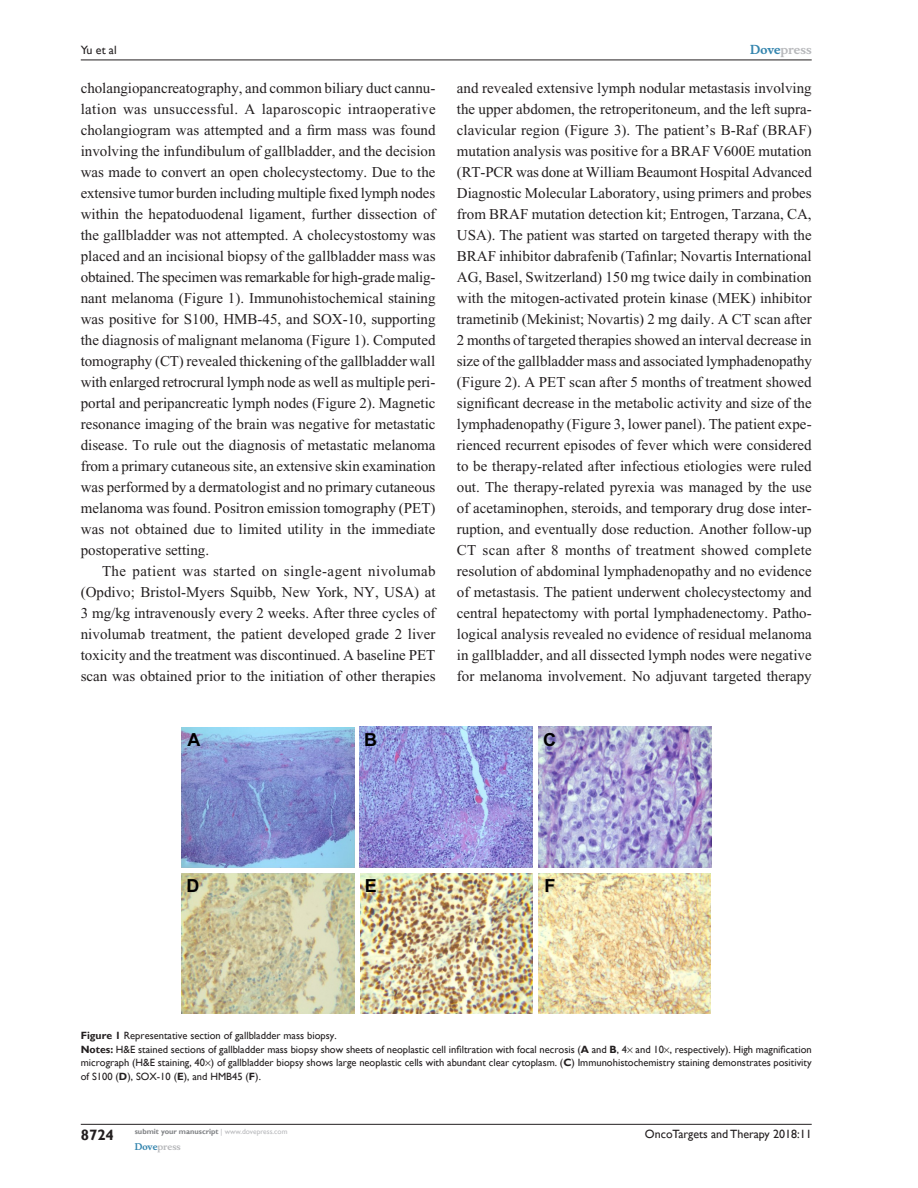
<style>
.page{position:relative;width:918px;height:1188px;background:#fff}
.page>*{position:absolute;margin:0;border:0;box-sizing:border-box;transform-origin:0 0}
.t1{font:700 18px "Arial";color:#000}
.Tx{font:15px/21px "Times New Roman";color:#231f20;text-align:justify}
.TxF{font:15px/21px "Times New Roman";letter-spacing:.005em;color:#231f20;text-align:justify}
.RunFolio-V{font:700 15px "Gill Sans";color:#231f20}
.RunF-V{font:12px "Gill Sans";color:#231f20}
.RunH-Brand-V{font:700 12px "Musee";color:#b8b9bc}
.RunH-V{font:12px "Gill Sans";color:#231f20}
.FigSNRI{font:10.5px/13.5px "Gill Sans";color:#231f20;text-align:justify}
.FigC{font:10.5px "Gill Sans";color:#231f20}
.RunF-Brand-V{font:700 9px "Musee";color:#b8b9bc}
.RunF-SubmityourMS-V{font:700 7.5px "Gill Sans";color:#808285}
.s1{color:#3485ae}
.s2{font-weight:700}
.s3{font-weight:400;color:#b8b9bc}
</style>
<div class="page">
<hr style="left:81px;top:1124px;width:731px;height:1px;background:#231f20">
<hr style="left:81px;top:60px;width:731px;height:1px;background:#231f20">
<img style="left:538px;top:727px;width:173px;height:141px">
<img style="left:538px;top:873px;width:173px;height:141px">
<img style="left:360px;top:727px;width:173px;height:141px">
<img style="left:360px;top:873px;width:172px;height:141px">
<img style="left:182px;top:873px;width:172px;height:141px">
<img style="left:182px;top:727px;width:172px;height:140px">
<p class="RunH-V" style="left:81px;top:43px;width:37px">Yu et al</p>
<p class="TxF" style="left:81px;top:77px;width:357px">cholangiopancreatography, and common biliary duct cannu&shy;lation was unsuccessful. A laparoscopic intraoperative cholangiogram was attempted and a firm mass was found involving the infundibulum of gallbladder, and the decision was made to convert an open cholecystectomy. Due to the extensive tumor burden including multiple fixed lymph nodes within the hepatoduodenal ligament, further dissection of the gallbladder was not attempted. A cholecystostomy was placed and an incisional biopsy of the gallbladder mass was obtained. The specimen was remarkable for high-grade malig&shy;nant melanoma (Figure 1). Immunohistochemical staining was positive for S100, HMB-45, and SOX-10, supporting the diagnosis of malignant melanoma (Figure 1). Computed tomography (CT) revealed thickening of the gallbladder wall with enlarged retrocrural lymph node as well as multiple peri&shy;portal and peripancreatic lymph nodes (Figure 2). Magnetic resonance imaging of the brain was negative for metastatic disease. To rule out the diagnosis of metastatic melanoma from a primary cutaneous site, an extensive skin examination was performed by a dermatologist and no primary cutaneous melanoma was found. Positron emission tomography (PET) was not obtained due to limited utility in the immediate postoperative setting.</p>
<p class="Tx" style="left:81px;top:560px;width:356px;text-indent:21px">The patient was started on single-agent nivolumab (Opdivo; Bristol-Myers Squibb, New York, NY, USA) at 3 mg/kg intravenously every 2 weeks. After three cycles of nivolumab treatment, the patient developed grade 2 liver toxicity and the treatment was discontinued. A baseline PET scan was obtained prior to the initiation of other therapies</p>
<p class="RunH-Brand-V" style="left:750px;top:43px;width:63px"><span class="s1">Dove</span>press</p>
<p class="Tx" style="left:457px;top:77px;width:357px">and revealed extensive lymph nodular metastasis involving the upper abdomen, the retroperitoneum, and the left supra&shy;clavicular region (Figure 3). The patient’s B-Raf (BRAF) mutation analysis was positive for a BRAF V600E mutation (RT-PCR was done at William Beaumont Hospital Advanced Diagnostic Molecular Laboratory, using primers and probes from BRAF mutation detection kit; Entrogen, Tarzana, CA, USA). The patient was started on targeted therapy with the BRAF inhibitor dabrafenib (Tafinlar; Novartis International AG, Basel, Switzerland) 150 mg twice daily in combination with the mitogen-activated protein kinase (MEK) inhibitor trametinib (Mekinist; Novartis) 2 mg daily. A CT scan after 2 months of targeted therapies showed an interval decrease in size of the gallbladder mass and associated lymphadenopathy (Figure 2). A PET scan after 5 months of treatment showed significant decrease in the metabolic activity and size of the lymphadenopathy (Figure 3, lower panel). The patient expe&shy;rienced recurrent episodes of fever which were considered to be therapy-related after infectious etiologies were ruled out. The therapy-related pyrexia was managed by the use of acetaminophen, steroids, and temporary drug dose inter&shy;ruption, and eventually dose reduction. Another follow-up CT scan after 8 months of treatment showed complete resolution of abdominal lymphadenopathy and no evidence of metastasis. The patient underwent cholecystectomy and central hepatectomy with portal lymphadenectomy. Patho&shy;logical analysis revealed no evidence of residual melanoma in gallbladder, and all dissected lymph nodes were negative for melanoma involvement. No adjuvant targeted therapy</p>
<p class="t1" style="left:188px;top:728px;width:14px">A</p>
<p class="t1" style="left:364px;top:728px;width:14px">B</p>
<p class="t1" style="left:543px;top:728px;width:14px">C</p>
<p class="t1" style="left:186px;top:874px;width:14px">D</p>
<p class="t1" style="left:365px;top:874px;width:14px">E</p>
<p class="t1" style="left:545px;top:874px;width:12px">F</p>
<p class="FigC" style="left:81px;top:1029px;width:257px"><span class="s2">Figure 1</span> Representative section of gallbladder mass biopsy.</p>
<p class="FigSNRI" style="left:81px;top:1042px;width:732px"><span class="s2">Notes:</span> H&amp;E stained sections of gallbladder mass biopsy show sheets of neoplastic cell infiltration with focal necrosis (<span class="s2">A</span> and <span class="s2">B</span>, 4 and 10 , respectively). High magnification micrograph (H&amp;E staining, 40 ) of gallbladder biopsy shows large neoplastic cells with abundant clear cytoplasm. (<span class="s2">C</span>) Immunohistochemistry staining demonstrates positivity of S100 (<span class="s2">D</span>), SOX-10 (<span class="s2">E</span>), and HMB45 (<span class="s2">F</span>).</p>
<p class="RunFolio-V" style="left:81px;top:1126px;width:35px">8724</p>
<p class="RunF-SubmityourMS-V" style="left:135px;top:1127px;width:154px">submit your manuscript <span class="s3">| www.dovepress.com</span></p>
<p class="RunF-Brand-V" style="left:135px;top:1141px;width:48px"><span class="s1">Dove</span>press</p>
<p class="RunF-V" style="left:645px;top:1127px;width:168px">OncoTargets and Therapy 2018:11</p>
</div>
